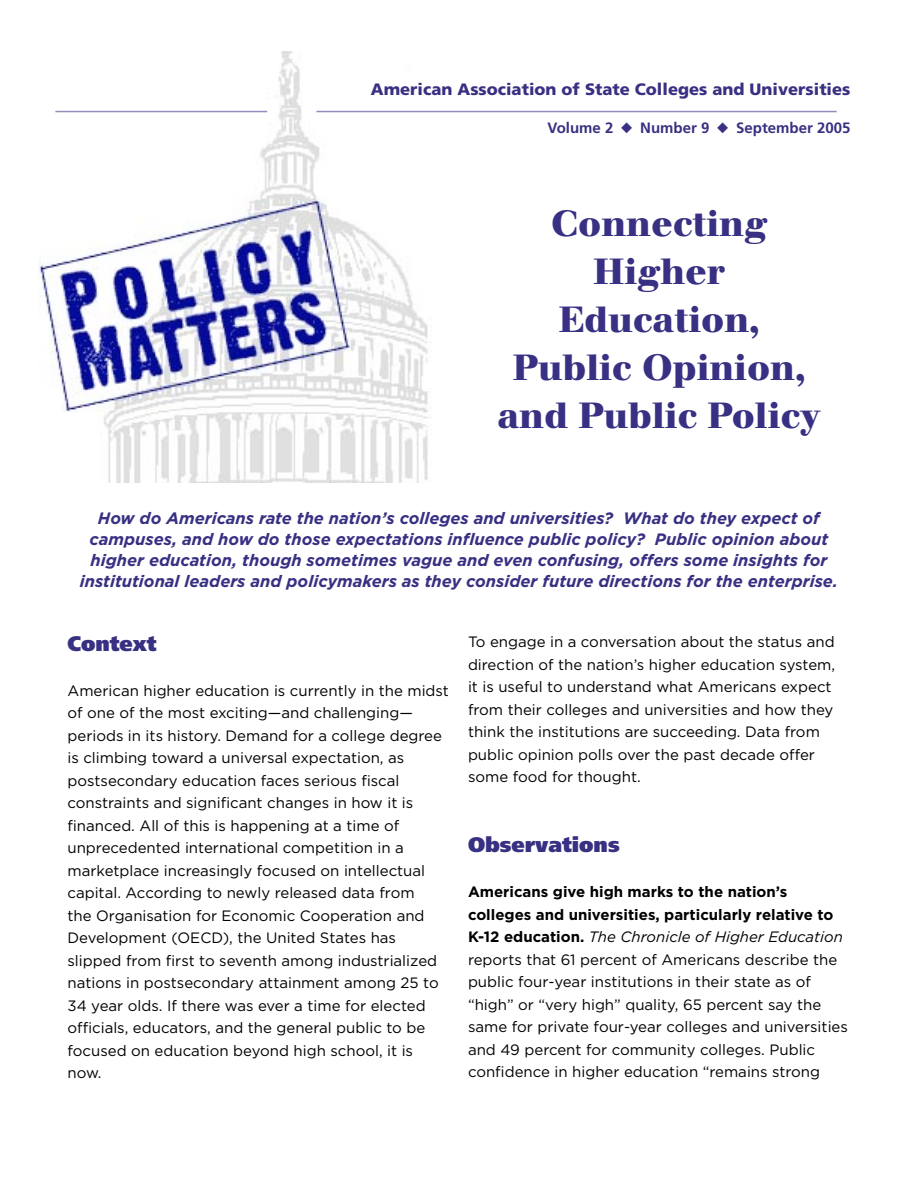
<style>
.page{position:relative;width:918px;height:1188px;background:#fff}
.page>*{position:absolute;margin:0;border:0;box-sizing:border-box;transform-origin:0 0}
.head1{font:700 36px "Walbaum";color:#383082}
.head2{font:900 21px "Frutiger";color:#383082}
.lead_text{font:italic 700 16.5px/21px "Gotham";color:#383082;text-align:center}
.t1{font:900 16.5px "Frutiger";color:#383082}
.text_reg{font:15px/22.5px "Gotham";color:#000}
.t2{font:700 15px "Frutiger";color:#383082}
.s1{font-weight:700}
.s2{font-style:italic}
</style>
<div class="page">
<img style="left:39px;top:52px;width:393px;height:430px">
<hr style="left:55px;top:111px;width:212px;height:1px;background:#948fbc">
<hr style="left:316px;top:111px;width:521px;height:1px;background:#928dba">
<p class="t1" style="left:371px;top:80px;width:481px">American Association of State Colleges and Universities</p>
<p class="t2" style="left:548px;top:119px;width:304px">Volume 2 ◆ Number 9 ◆ September 2005</p>
<p class="head1" style="left:551px;top:202px;width:218px">Connecting</p>
<p class="head1" style="left:594px;top:250px;width:133px">Higher</p>
<p class="head1" style="left:559px;top:298px;width:203px">Education,</p>
<p class="head1" style="left:513px;top:346px;width:294px">Public Opinion,</p>
<p class="head1" style="left:498px;top:394px;width:325px">and Public Policy</p>
<p class="lead_text" style="left:80px;top:507px;width:760px">How do Americans rate the nation’s colleges and universities? What do they expect of campuses, and how do those expectations influence public policy? Public opinion about higher education, though sometimes vague and even confusing, offers some insights for institutional leaders and policymakers as they consider future directions for the enterprise.</p>
<p class="head2" style="left:68px;top:630px;width:91px">Context</p>
<p class="text_reg" style="left:68px;top:679px;width:383px">American higher education is currently in the midst of one of the most exciting—and challenging— periods in its history. Demand for a college degree is climbing toward a universal expectation, as postsecondary education faces serious fiscal constraints and significant changes in how it is financed. All of this is happening at a time of unprecedented international competition in a marketplace increasingly focused on intellectual capital. According to newly released data from<br>the Organisation for Economic Cooperation and Development (OECD), the United States has slipped from first to seventh among industrialized nations in postsecondary attainment among 25 to 34 year olds. If there was ever a time for elected officials, educators, and the general public to be focused on education beyond high school, it is now.</p>
<p class="text_reg" style="left:468px;top:630px;width:369px">To engage in a conversation about the status and direction of the nation’s higher education system, it is useful to understand what Americans expect from their colleges and universities and how they think the institutions are succeeding. Data from public opinion polls over the past decade offer some food for thought.</p>
<p class="head2" style="left:468px;top:832px;width:153px">Observations</p>
<p class="text_reg" style="left:468px;top:880px;width:381px"><span class="s1">Americans give high marks to the nation’s colleges and universities, particularly relative to K-12 education.</span> <span class="s2">The Chronicle of Higher Education </span>reports that 61 percent of Americans describe the public four-year institutions in their state as of “high” or “very high” quality, 65 percent say the same for private four-year colleges and universities and 49 percent for community colleges. Public confidence in higher education “remains strong</p>
</div>
